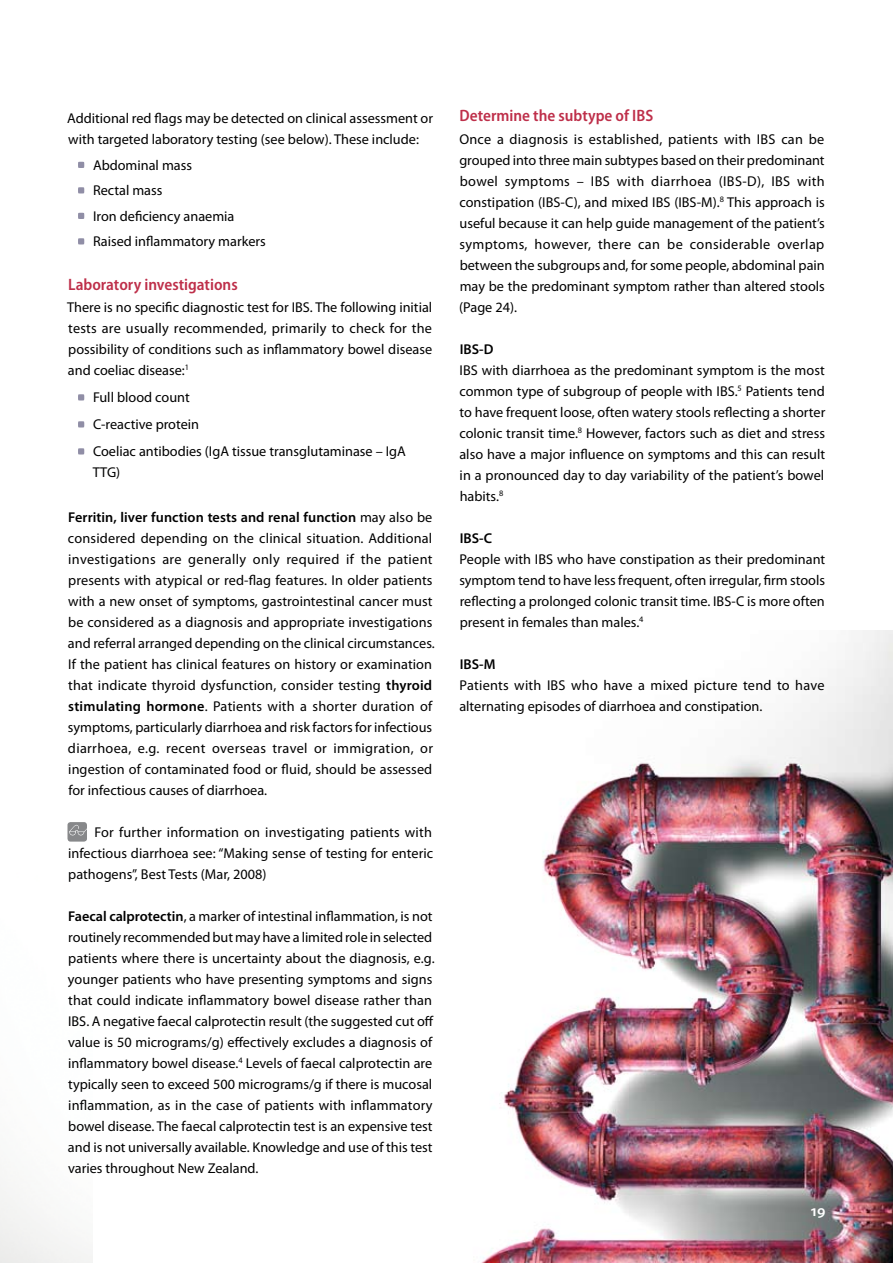
<style>
.page{position:relative;width:893px;height:1263px;background:#fff}
.page>*{position:absolute;margin:0;border:0;box-sizing:border-box;transform-origin:0 0}
.t1{font:600 semi-condensed 16.5px "Myriad Pro";color:#be2f4a}
.t2{font:600 15.75px "Myriad Pro";color:#fff}
.t3{font:14.25px/21px "Myriad Pro";color:#000}
.t4{font:600 14.25px "Myriad Pro";color:#000}
.s1{font-weight:600}
</style>
<div class="page">
<img style="left:481px;top:630px;width:412px;height:633px">
<svg style="left:78px;top:162px;width:6px;height:6px"></svg>
<svg style="left:78px;top:187px;width:6px;height:7px"></svg>
<svg style="left:78px;top:213px;width:6px;height:6px"></svg>
<svg style="left:78px;top:238px;width:6px;height:7px"></svg>
<svg style="left:78px;top:394px;width:6px;height:7px"></svg>
<svg style="left:78px;top:421px;width:6px;height:7px"></svg>
<svg style="left:78px;top:448px;width:6px;height:7px"></svg>
<div style="left:68px;top:822px;width:19px;height:19px;background:#87888a;border-radius:3px"></div>
<svg style="left:69px;top:825px;width:18px;height:10px"></svg>
<p class="t3" style="left:67px;top:107px;width:367px">Additional red flags may be detected on clinical assessment or with targeted laboratory testing (see below). These include:</p>
<p class="t3" style="left:93px;top:152px;width:174px;line-height:25.5px">Abdominal mass<br>Rectal mass<br>Iron deficiency anaemia<br>Raised inflammatory markers</p>
<p class="t1" style="left:68px;top:275px;width:171px">Laboratory investigations</p>
<p class="t3" style="left:67px;top:296px;width:367px;text-align:justify">There is no specific diagnostic test for IBS. The following initial tests are usually recommended, primarily to check for the possibility of conditions such as inflammatory bowel disease and coeliac disease:<sup>1</sup></p>
<p class="t3" style="left:93px;top:383px;width:314px;line-height:27px">Full blood count<br>C-reactive protein<br>Coeliac antibodies (IgA tissue transglutaminase – IgA</p>
<p class="t3" style="left:93px;top:462px;width:29px">TTG)</p>
<p class="t3" style="left:68px;top:507px;width:368px"><span class="s1">Ferritin, liver function tests and renal function</span> may also be considered depending on the clinical situation. Additional investigations are generally only required if the patient presents with atypical or red-flag features. In older patients with a new onset of symptoms, gastrointestinal cancer must be considered as a diagnosis and appropriate investigations and referral arranged depending on the clinical circumstances.<br>If the patient has clinical features on history or examination that indicate thyroid dysfunction, consider testing <span class="s1">thyroid stimulating hormone</span>. Patients with a shorter duration of symptoms, particularly diarrhoea and risk factors for infectious diarrhoea, e.g. recent overseas travel or immigration, or ingestion of contaminated food or fluid, should be assessed for infectious causes of diarrhoea.</p>
<p class="t3" style="left:68px;top:821px;width:367px;text-align:justify;text-indent:26px">For further information on investigating patients with infectious diarrhoea see: “Making sense of testing for enteric pathogens”, Best Tests (Mar, 2008)</p>
<p class="t3" style="left:68px;top:906px;width:368px"><span class="s1">Faecal calprotectin</span>, a marker of intestinal inflammation, is not routinely recommended but may have a limited role in selected patients where there is uncertainty about the diagnosis, e.g. younger patients who have presenting symptoms and signs that could indicate inflammatory bowel disease rather than IBS. A negative faecal calprotectin result (the suggested cut off value is 50 micrograms/g) effectively excludes a diagnosis of inflammatory bowel disease.<sup>4</sup> Levels of faecal calprotectin are typically seen to exceed 500 micrograms/g if there is mucosal inflammation, as in the case of patients with inflammatory bowel disease. The faecal calprotectin test is an expensive test and is not universally available. Knowledge and use of this test varies throughout New Zealand.</p>
<p class="t1" style="left:460px;top:106px;width:195px">Determine the subtype of IBS</p>
<p class="t3" style="left:459px;top:128px;width:367px;text-align:justify">Once a diagnosis is established, patients with IBS can be grouped into three main subtypes based on their predominant bowel symptoms – IBS with diarrhoea (IBS-D), IBS with constipation (IBS-C), and mixed IBS (IBS-M).<sup>8</sup> This approach is useful because it can help guide management of the patient’s symptoms, however, there can be considerable overlap between the subgroups and, for some people, abdominal pain may be the predominant symptom rather than altered stools (Page 24).</p>
<p class="t4" style="left:460px;top:340px;width:35px">IBS-D</p>
<p class="t3" style="left:459px;top:360px;width:368px;text-align:justify">IBS with diarrhoea as the predominant symptom is the most common type of subgroup of people with IBS.<sup>5</sup> Patients tend to have frequent loose, often watery stools reflecting a shorter colonic transit time.<sup>8</sup> However, factors such as diet and stress also have a major influence on symptoms and this can result in a pronounced day to day variability of the patient’s bowel habits.<sup>8</sup></p>
<p class="t4" style="left:460px;top:529px;width:34px">IBS-C</p>
<p class="t3" style="left:459px;top:549px;width:367px;text-align:justify">People with IBS who have constipation as their predominant symptom tend to have less frequent, often irregular, firm stools reflecting a prolonged colonic transit time. IBS-C is more often present in females than males.<sup>4</sup></p>
<p class="t4" style="left:460px;top:655px;width:37px">IBS-M</p>
<p class="t3" style="left:459px;top:675px;width:367px">Patients with IBS who have a mixed picture tend to have alternating episodes of diarrhoea and constipation.</p>
<p class="t2" style="left:811px;top:1201px;width:16px">19</p>
</div>
